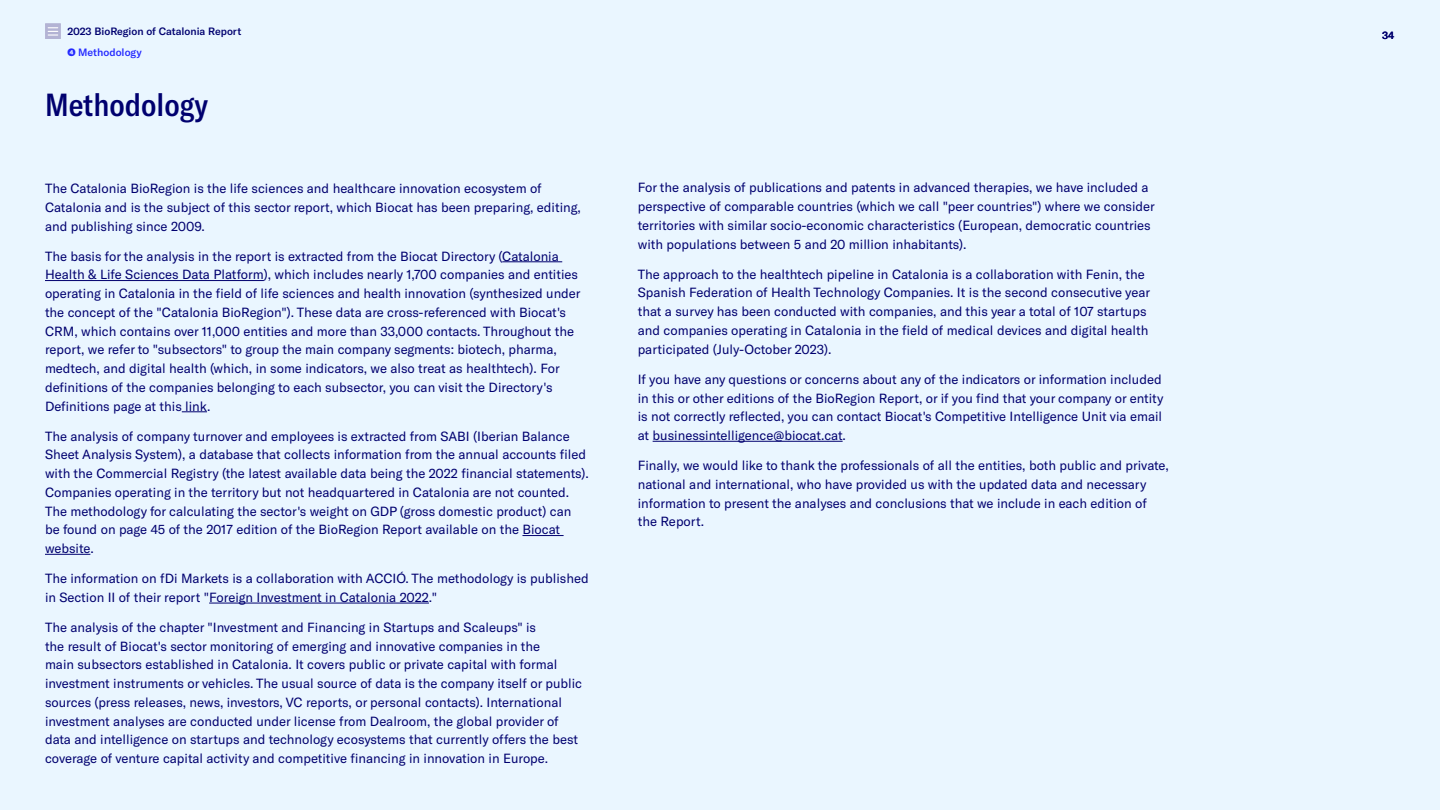
<style>
.page{position:relative;width:1440px;height:810px;background:#eaf6ff}
.page>*{position:absolute;margin:0;border:0;box-sizing:border-box;transform-origin:0 0}
.t1{font:500 condensed 31.5px "GT America";color:#00006f}
.t2{font:13.12px/18.8px "GT America";color:#00006f}
.t3{font:500 10.5px "GT America";color:#00006f}
.t4{font:500 10.5px "GT America";color:#2429ff}
.s1{font-weight:900}
</style>
<div class="page">
<div style="left:45px;top:23px;width:16px;height:16px;background:#b3b3d4;border:1px solid #b3b3d4"></div>
<svg style="left:48px;top:27px;width:10px;height:9px"></svg>
<hr style="left:502px;top:261px;width:60px;height:1px;background:#00006f">
<hr style="left:45px;top:280px;width:219px;height:1px;background:#00006f">
<svg style="left:182px;top:411px;width:25px;height:1px"></svg>
<hr style="left:522px;top:535px;width:42px;height:1px;background:#00006f">
<hr style="left:45px;top:554px;width:45px;height:1px;background:#00006f">
<hr style="left:209px;top:603px;width:220px;height:1px;background:#00006f">
<hr style="left:653px;top:441px;width:190px;height:1px;background:#00006f">
<p class="t3" style="left:67px;top:25px;width:175px">2023 BioRegion of Catalonia Report</p>
<p class="t4" style="left:67px;top:46px;width:76px"><span class="s1">❹</span> Methodology</p>
<h1 class="t1" style="left:45px;top:86px;width:165px">Methodology</h1>
<p class="t2" style="left:45px;top:179px;width:537px">The Catalonia BioRegion is the life sciences and healthcare innovation ecosystem of<br>Catalonia and is the subject of this sector report, which Biocat has been preparing, editing, and publishing since 2009.</p>
<p class="t2" style="left:45px;top:247px;width:537px">The basis for the analysis in the report is extracted from the Biocat Directory (Catalonia Health &amp; Life Sciences Data Platform), which includes nearly 1,700 companies and entities operating in Catalonia in the field of life sciences and health innovation (synthesized under the concept of the "Catalonia BioRegion"). These data are cross-referenced with Biocat's CRM, which contains over 11,000 entities and more than 33,000 contacts. Throughout the report, we refer to "subsectors" to group the main company segments: biotech, pharma, medtech, and digital health (which, in some indicators, we also treat as healthtech). For definitions of the companies belonging to each subsector, you can visit the Directory's Definitions page at this link.</p>
<p class="t2" style="left:45px;top:427px;width:545px">The analysis of company turnover and employees is extracted from SABI (Iberian Balance Sheet Analysis System), a database that collects information from the annual accounts filed with the Commercial Registry (the latest available data being the 2022 financial statements).<br>Companies operating in the territory but not headquartered in Catalonia are not counted.<br>The methodology for calculating the sector's weight on GDP (gross domestic product) can be found on page 45 of the 2017 edition of the BioRegion Report available on the Biocat website.</p>
<p class="t2" style="left:45px;top:569px;width:545px">The information on fDi Markets is a collaboration with ACCIÓ. The methodology is published in Section II of their report "Foreign Investment in Catalonia 2022."</p>
<p class="t2" style="left:45px;top:618px;width:539px">The analysis of the chapter "Investment and Financing in Startups and Scaleups" is<br>the result of Biocat's sector monitoring of emerging and innovative companies in the<br>main subsectors established in Catalonia. It covers public or private capital with formal investment instruments or vehicles. The usual source of data is the company itself or public sources (press releases, news, investors, VC reports, or personal contacts). International investment analyses are conducted under license from Dealroom, the global provider of data and intelligence on startups and technology ecosystems that currently offers the best coverage of venture capital activity and competitive financing in innovation in Europe.</p>
<p class="t2" style="left:638px;top:178px;width:519px">For the analysis of publications and patents in advanced therapies, we have included a perspective of comparable countries (which we call "peer countries") where we consider territories with similar socio-economic characteristics (European, democratic countries with populations between 5 and 20 million inhabitants).</p>
<p class="t2" style="left:638px;top:265px;width:514px">The approach to the healthtech pipeline in Catalonia is a collaboration with Fenin, the Spanish Federation of Health Technology Companies. It is the second consecutive year that a survey has been conducted with companies, and this year a total of 107 startups and companies operating in Catalonia in the field of medical devices and digital health participated (July-October 2023).</p>
<p class="t2" style="left:638px;top:370px;width:527px">If you have any questions or concerns about any of the indicators or information included in this or other editions of the BioRegion Report, or if you find that your company or entity is not correctly reflected, you can contact Biocat's Competitive Intelligence Unit via email at businessintelligence@biocat.cat.</p>
<p class="t2" style="left:638px;top:456px;width:533px">Finally, we would like to thank the professionals of all the entities, both public and private, national and international, who have provided us with the updated data and necessary information to present the analyses and conclusions that we include in each edition of the Report.</p>
<p class="t3" style="left:1382px;top:29px;width:14px">34</p>
</div>
